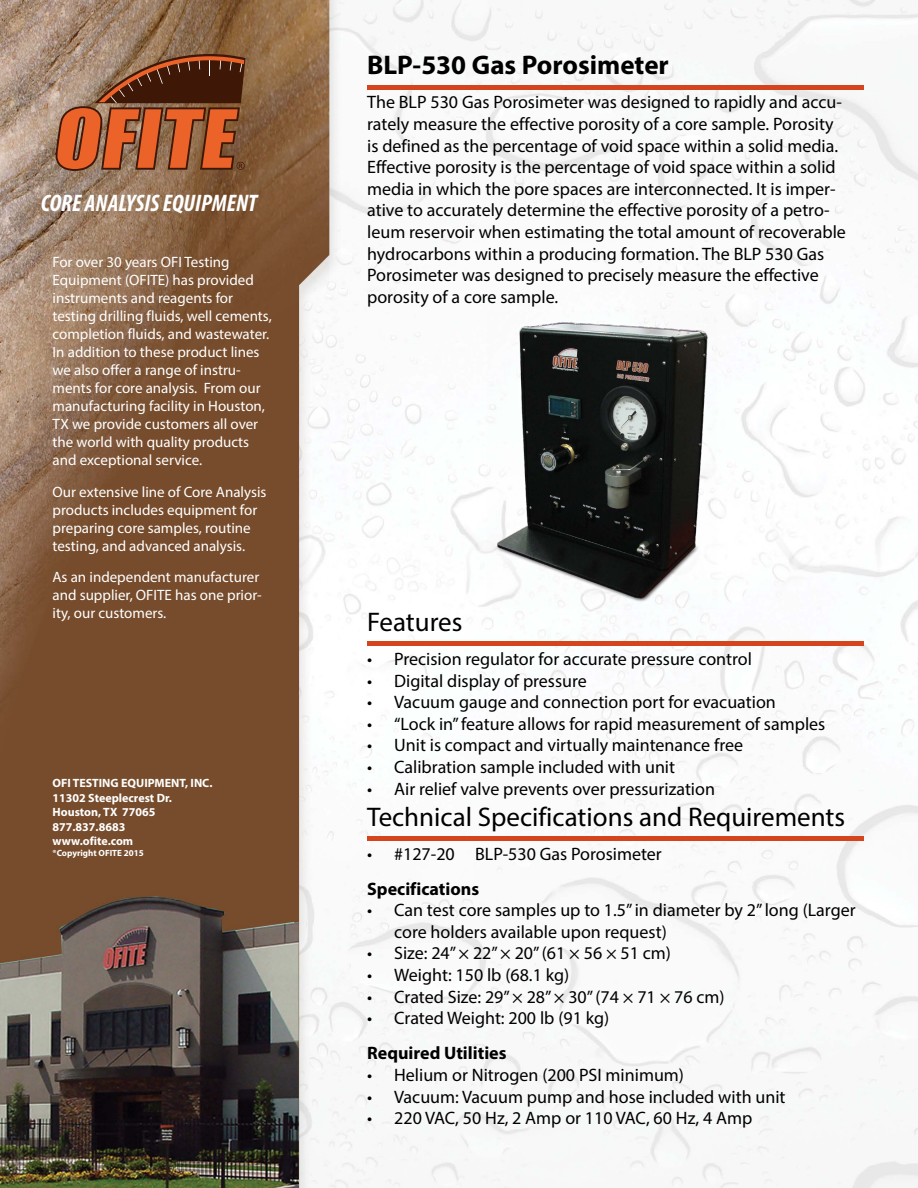
<style>
.page{position:relative;width:918px;height:1188px;background:#fff}
.page>*{position:absolute;margin:0;border:0;box-sizing:border-box;transform-origin:0 0}
.t1{font:27px "Myriad Pro";color:#000}
.t2{font:700 27px "Myriad Pro";color:#000}
.t3{font:italic 700 condensed 24px "Myriad Pro";color:#fff}
.t4{font:18px/21.6px "Myriad Pro";color:#000}
.t5{font:15px/18px "Myriad Pro";color:#fff}
.t6{font:700 12px/14.4px "Myriad Pro";color:#fff}
.t7{font:700 9px "Myriad Pro";color:#fff}
.s1{font-weight:700}
</style>
<div class="page">
<img style="left:0;top:0;width:918px;height:1188px">
<svg style="left:56px;top:54px;width:190px;height:117px;background:#975635"></svg>
<img style="left:487px;top:312px;width:229px;height:297px">
<hr style="left:367px;top:85px;width:497px;height:4px;background:#d4451d">
<div style="left:367px;top:641px;width:497px;height:5px;background:#d4451d"></div>
<hr style="left:367px;top:837px;width:497px;height:4px;background:#d4451d">
<p class="t3" style="left:41px;top:188px;width:218px">CORE ANALYSIS EQUIPMENT</p>
<p class="t5" style="left:53px;top:253px;width:221px">For over 30 years OFI Testing<br>Equipment (OFITE) has provided instruments and reagents for testing drilling fluids, well cements, completion fluids, and wastewater.<br>In addition to these product lines we also offer a range of instru&shy;ments for core analysis. From our manufacturing facility in Houston,<br>TX we provide customers all over the world with quality products and exceptional service.</p>
<p class="t5" style="left:53px;top:482px;width:215px">Our extensive line of Core Analysis products includes equipment for preparing core samples, routine testing, and advanced analysis.</p>
<p class="t5" style="left:53px;top:568px;width:211px">As an independent manufacturer and supplier, OFITE has one prior&shy;ity, our customers.</p>
<p class="t6" style="left:53px;top:776px;width:161px">OFI TESTING EQUIPMENT, INC.<br>11302 Steeplecrest Dr.<br>Houston, TX 77065<br>877.837.8683<br>www.ofite.com</p>
<p class="t7" style="left:53px;top:847px;width:93px">®Copyright OFITE 2015</p>
<p class="t2" style="left:367px;top:48px;width:303px">BLP-530 Gas Porosimeter</p>
<p class="t4" style="left:367px;top:91px;width:480px">The BLP 530 Gas Porosimeter was designed to rapidly and accu&shy;rately measure the effective porosity of a core sample. Porosity is defined as the percentage of void space within a solid media.<br>Effective porosity is the percentage of void space within a solid media in which the pore spaces are interconnected. It is imper&shy;ative to accurately determine the effective porosity of a petro&shy;leum reservoir when estimating the total amount of recoverable hydrocarbons within a producing formation. The BLP 530 Gas Porosimeter was designed to precisely measure the effective porosity of a core sample.</p>
<p class="t1" style="left:367px;top:605px;width:97px">Features</p>
<p class="t4" style="left:367px;top:648px;width:386px">• Precision regulator for accurate pressure control</p>
<p class="t4" style="left:367px;top:669px;width:221px">• Digital display of pressure</p>
<p class="t4" style="left:367px;top:691px;width:410px">• Vacuum gauge and connection port for evacuation</p>
<p class="t4" style="left:367px;top:713px;width:460px">• “Lock in” feature allows for rapid measurement of samples</p>
<p class="t4" style="left:367px;top:734px;width:377px">• Unit is compact and virtually maintenance free</p>
<p class="t4" style="left:367px;top:756px;width:309px">• Calibration sample included with unit</p>
<p class="t4" style="left:367px;top:777px;width:349px">• Air relief valve prevents over pressurization</p>
<p class="t1" style="left:367px;top:800px;width:480px">Technical Specifications and Requirements</p>
<p class="t4" style="left:367px;top:836px;width:296px;line-height:35.1px">• #127-20 BLP-530 Gas Porosimeter<br><span class="s1">Specifications</span></p>
<p class="t4" style="left:394px;top:899px;width:463px;text-indent:-27px">• Can test core samples up to 1.5” in diameter by 2” long (Larger core holders available upon request)</p>
<p class="t4" style="left:367px;top:942px;width:305px">• Size: 24” × 22” × 20” (61 × 56 × 51 cm)</p>
<p class="t4" style="left:367px;top:964px;width:204px">• Weight: 150 lb (68.1 kg)</p>
<p class="t4" style="left:367px;top:985px;width:359px">• Crated Size: 29” × 28” × 30” (74 × 71 × 76 cm)</p>
<p class="t4" style="left:367px;top:1000px;width:244px;line-height:35.1px">• Crated Weight: 200 lb (91 kg)<br><span class="s1">Required Utilities</span></p>
<p class="t4" style="left:367px;top:1064px;width:318px">• Helium or Nitrogen (200 PSI minimum)</p>
<p class="t4" style="left:367px;top:1085px;width:420px">• Vacuum: Vacuum pump and hose included with unit</p>
<p class="t4" style="left:367px;top:1107px;width:387px">• 220 VAC, 50 Hz, 2 Amp or 110 VAC, 60 Hz, 4 Amp</p>
</div>
